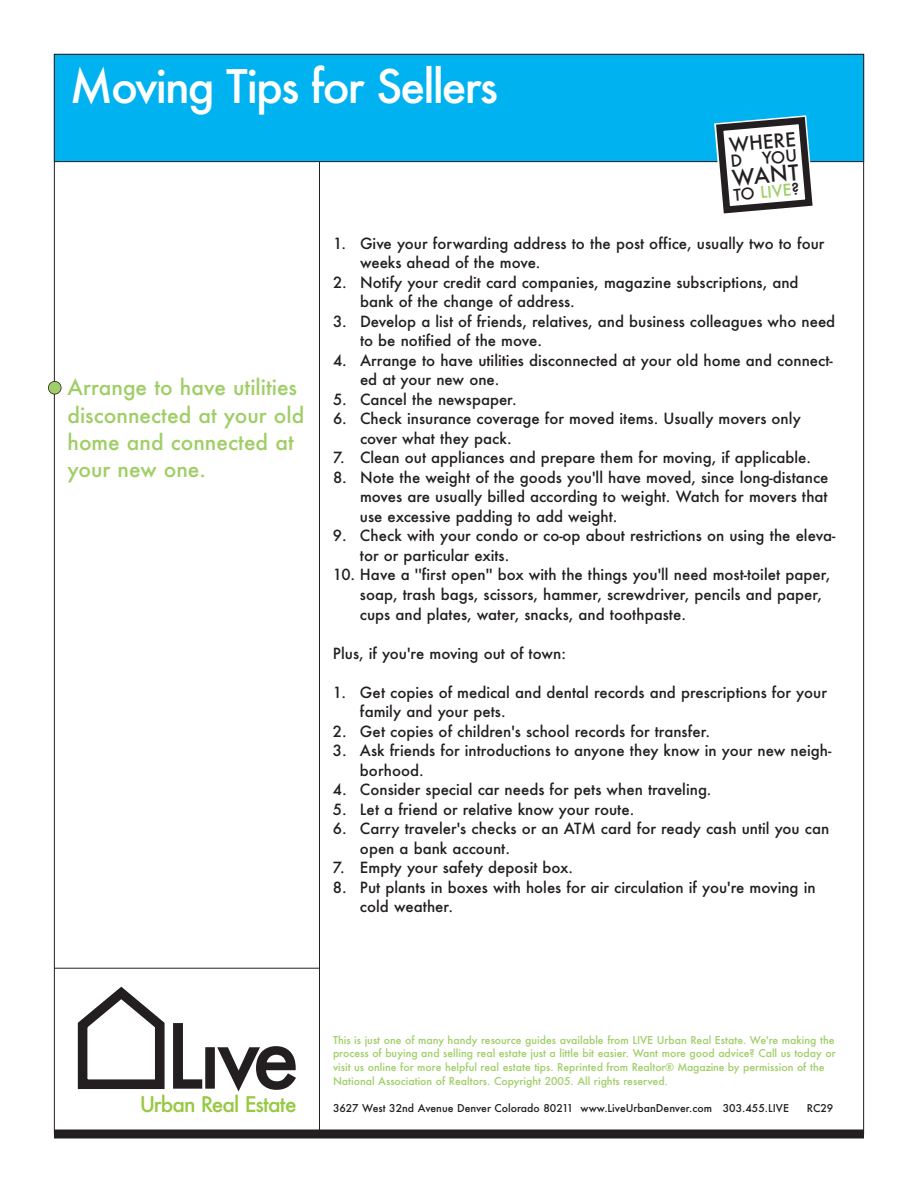
<style>
.page{position:relative;width:918px;height:1188px;background:#fff}
.page>*{position:absolute;margin:0;border:0;box-sizing:border-box;transform-origin:0 0}
.t1{font:500 87px "Futura";color:#231f20}
.t2{font:500 45px "Futura";letter-spacing:-.045em;color:#fff}
.t3{font:21.3px "Futura Medium+NPWHOS";color:#231f20}
.t4{font:500 21px/27.3px "Futura";color:#9fce66}
.t5{font:500 21px "Futura";letter-spacing:-.045em;color:#96c942}
.t6{font:18.9px "Futura Medium+NPWHOS";color:#231f20}
.t7{font:16.05px "Futura Medium+NPWHOS";color:#231f20}
.t8{font:15.75px "Futura Medium+NPWHOS";color:#9fce66}
.t9{font:500 15px/19.5px "Futura";color:#231f20}
.t10{font:500 10.5px/13.6px "Futura";color:#9fce66}
.t11{font:500 10.5px "Futura";color:#231f20}
.s1{color:#fff}
.s2{color:#231f20}
</style>
<div class="page">
<img style="left:77px;top:986px;width:45px;height:103px">
<svg style="left:78px;top:987px;width:87px;height:102px"></svg>
<div style="left:205px;top:1047px;width:10px;height:42px;background:#231f20"></div>
<hr style="left:319px;top:155px;width:1px;height:979px;background:#231f20">
<hr style="left:54px;top:968px;width:266px;height:1px;background:#231f20">
<div style="left:54px;top:1130px;width:810px;height:8px;background:#231f20"></div>
<div style="left:48px;top:381px;width:13px;height:13px;background:#9fce66;border-radius:50%"></div>
<div style="left:48px;top:381px;width:14px;height:13px;border:2px solid #231f20;border-radius:50%"></div>
<div style="left:54px;top:54px;width:810px;height:108px;background:#00b2ef"></div>
<div style="left:54px;top:54px;width:810px;height:108px;border:1px solid #231f20"></div>
<svg style="left:714px;top:115px;width:100px;height:99px"></svg>
<img style="left:740px;top:152px;width:18px;height:14px">
<h2 class="t2" style="left:70px;top:61px;width:430px">Moving Tips for Sellers</h2>
<p class="t6" style="left:728px;top:134px;width:68px;rotate:-5deg">WHERE</p>
<p class="t7" style="left:730px;top:152px;width:68px;rotate:-5deg">D<span class="s1">O</span> YOU</p>
<h3 class="t3" style="left:731px;top:166px;width:68px;rotate:-5deg">WANT</h3>
<p class="t8" style="left:733px;top:186px;width:68px;rotate:-5deg"><span class="s2">TO</span> LIVE<span class="s2">?</span></p>
<h3 class="t4" style="left:68px;top:374px;width:238px">Arrange to have utilities disconnected at your old home and connected at your new one.</h3>
<p class="t9" style="left:360px;top:234px;width:466px;text-indent:-27px">1. Give your forwarding address to the post office, usually two to four weeks ahead of the move.</p>
<p class="t9" style="left:360px;top:273px;width:440px;text-indent:-27px">2. Notify your credit card companies, magazine subscriptions, and bank of the change of address.</p>
<p class="t9" style="left:360px;top:312px;width:477px;text-indent:-27px">3. Develop a list of friends, relatives, and business colleagues who need to be notified of the move.</p>
<p class="t9" style="left:360px;top:351px;width:474px;text-indent:-27px">4. Arrange to have utilities disconnected at your old home and connect&shy;ed at your new one.</p>
<p class="t9" style="left:333px;top:390px;width:185px">5. Cancel the newspaper.</p>
<p class="t9" style="left:360px;top:409px;width:442px;text-indent:-27px">6. Check insurance coverage for moved items. Usually movers only cover what they pack.</p>
<p class="t9" style="left:333px;top:448px;width:480px">7. Clean out appliances and prepare them for moving, if applicable.</p>
<p class="t9" style="left:360px;top:468px;width:470px;text-align:justify;text-indent:-27px">8. Note the weight of the goods you'll have moved, since long-distance moves are usually billed according to weight. Watch for movers that use excessive padding to add weight.</p>
<p class="t9" style="left:360px;top:527px;width:477px;text-indent:-27px">9. Check with your condo or co-op about restrictions on using the eleva&shy;tor or particular exits.</p>
<p class="t9" style="left:360px;top:566px;width:472px;text-indent:-27px">10. Have a ''first open'' box with the things you'll need most-toilet paper, soap, trash bags, scissors, hammer, screwdriver, pencils and paper, cups and plates, water, snacks, and toothpaste.</p>
<p class="t9" style="left:333px;top:644px;width:235px">Plus, if you're moving out of town:</p>
<p class="t9" style="left:360px;top:683px;width:468px;text-indent:-27px">1. Get copies of medical and dental records and prescriptions for your family and your pets.</p>
<p class="t9" style="left:333px;top:722px;width:379px">2. Get copies of children's school records for transfer.</p>
<p class="t9" style="left:360px;top:741px;width:473px;text-indent:-27px">3. Ask friends for introductions to anyone they know in your new neigh&shy;borhood.</p>
<p class="t9" style="left:333px;top:780px;width:380px">4. Consider special car needs for pets when traveling.</p>
<p class="t9" style="left:333px;top:800px;width:303px">5. Let a friend or relative know your route.</p>
<p class="t9" style="left:360px;top:819px;width:471px;text-indent:-27px">6. Carry traveler's checks or an ATM card for ready cash until you can open a bank account.</p>
<p class="t9" style="left:333px;top:858px;width:242px">7. Empty your safety deposit box.</p>
<p class="t9" style="left:360px;top:878px;width:457px;text-indent:-27px">8. Put plants in boxes with holes for air circulation if you're moving in cold weather.</p>
<h1 class="t1" style="left:165px;top:1008px;width:136px">Lve</h1>
<p class="t10" style="left:333px;top:1033px;width:504px">This is just one of many handy resource guides available from LIVE Urban Real Estate. We're making the process of buying and selling real estate just a little bit easier. Want more good advice? Call us today or visit us online for more helpful real estate tips. Reprinted from Realtor® Magazine by permission of the National Association of Realtors. Copyright 2005. All rights reserved.</p>
<p class="t11" style="left:333px;top:1102px;width:457px">3627 West 32nd Avenue Denver Colorado 80211 www.LiveUrbanDenver.com 303.455.LIVE</p>
<p class="t11" style="left:807px;top:1101px;width:28px">RC29</p>
<h3 class="t5" style="left:140px;top:1093px;width:158px">Urban Real Estate</h3>
</div>
